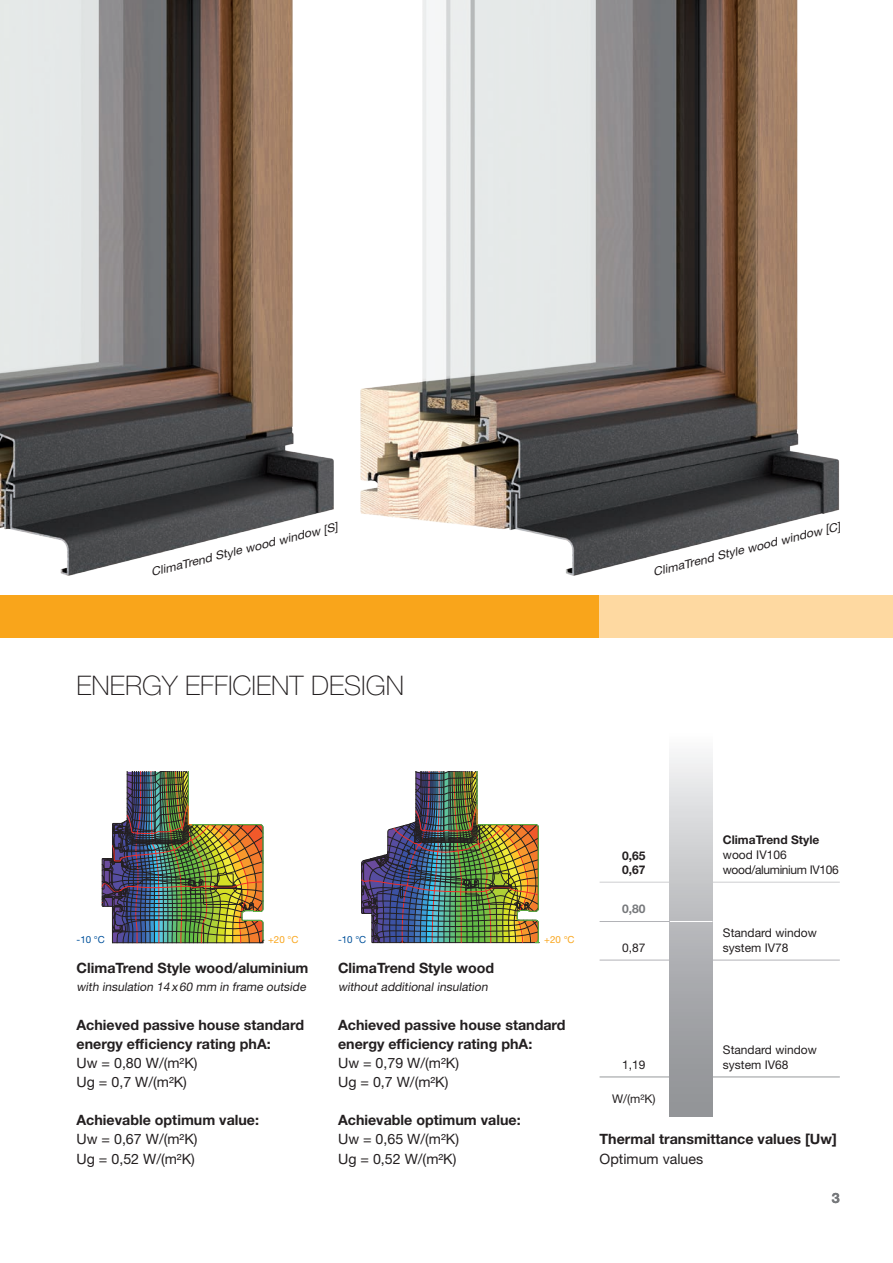
<style>
.page{position:relative;width:893px;height:1263px;background:#fff}
.page>*{position:absolute;margin:0;border:0;box-sizing:border-box;transform-origin:0 0}
.t1{font:100 27px "Helvetica Neue LT Pro";color:#231f20}
.t2{font:700 14.25px/19.2px "Helvetica Neue LT Pro";color:#231f20}
.t3{font:14.25px/19.2px "Helvetica Neue LT Pro";color:#231f20}
.t4{font:700 14.25px "Helvetica Neue LT Pro";color:#76787b}
.t5{font:12px/15px "Helvetica Neue LT Pro";color:#231f20}
.t6{font:italic 12px "Helvetica Neue LT Pro";color:#231f20}
.t7{font:12px/15px "Helvetica Neue LT Pro";letter-spacing:-.03em;color:#231f20}
.t8{font:700 12px/14.4px "Helvetica Neue LT Pro";color:#231f20}
.t9{font:700 12px "Helvetica Neue LT Pro";color:#76787b}
.t10{font:italic 11.7px "Helvetica Neue LT Pro";color:#231f20;scale:1.06 1}
.t11{font:9.75px "Helvetica Neue LT Pro";color:#01519b}
.t12{font:9.75px "Helvetica Neue LT Pro";color:#f9a51b}
</style>
<div class="page">
<div style="left:0;top:595px;width:600px;height:43px;background:#f9a51b"></div>
<div style="left:600px;top:595px;width:293px;height:43px;background:#fed9a1"></div>
<img style="left:0;top:0;width:334px;height:576px">
<img style="left:360px;top:0;width:480px;height:576px">
<hr style="left:600px;top:921px;width:112px;height:1px;background:#b2b3b7">
<img style="left:102px;top:772px;width:162px;height:171px">
<img style="left:361px;top:772px;width:178px;height:171px">
<hr style="left:600px;top:882px;width:240px;height:1px;background:#cdced0">
<hr style="left:600px;top:960px;width:240px;height:1px;background:#b2b3b7">
<hr style="left:600px;top:1076px;width:240px;height:1px;background:#97999c">
<div style="left:670px;top:733px;width:42px;height:383px;background:linear-gradient(to bottom,#f3f4f5,#87898d)"></div>
<hr style="left:670px;top:921px;width:42px;height:1px;background:#fff">
<p class="t10" style="left:150px;top:565px;width:182px;rotate:-14deg">ClimaTrend Style wood window [S]</p>
<p class="t10" style="left:651px;top:565px;width:183px;rotate:-14deg">ClimaTrend Style wood window [C]</p>
<h1 class="t1" style="left:77px;top:670px;width:329px">ENERGY EFFICIENT DESIGN</h1>
<p class="t11" style="left:77px;top:934px;width:30px">-10 °C</p>
<p class="t12" style="left:268px;top:934px;width:32px">+20 °C</p>
<p class="t11" style="left:338px;top:934px;width:30px">-10 °C</p>
<p class="t12" style="left:544px;top:934px;width:32px">+20 °C</p>
<p class="t8" style="left:622px;top:848px;width:25px">0,65<br>0,67</p>
<p class="t9" style="left:622px;top:901px;width:25px">0,80</p>
<p class="t5" style="left:622px;top:940px;width:25px">0,87</p>
<p class="t8" style="left:723px;top:832px;width:98px">ClimaTrend Style</p>
<p class="t7" style="left:723px;top:847px;width:117px">wood IV106 wood/aluminium IV106</p>
<p class="t5" style="left:723px;top:925px;width:95px">Standard window system IV78</p>
<p class="t2" style="left:77px;top:958px;width:233px">ClimaTrend Style wood/aluminium</p>
<p class="t6" style="left:77px;top:980px;width:233px">with insulation 14x60 mm in frame outside</p>
<p class="t2" style="left:77px;top:1014px;width:229px">Achieved passive house standard energy efficiency rating phA:</p>
<p class="t3" style="left:77px;top:1053px;width:122px">Uw = 0,80 W/(m²K)<br>Ug = 0,7 W/(m²K)</p>
<p class="t2" style="left:77px;top:1110px;width:184px">Achievable optimum value:</p>
<p class="t3" style="left:77px;top:1129px;width:122px">Uw = 0,67 W/(m²K)<br>Ug = 0,52 W/(m²K)</p>
<p class="t2" style="left:600px;top:1129px;width:239px">Thermal transmittance values [Uw]</p>
<p class="t2" style="left:338px;top:958px;width:158px">ClimaTrend Style wood</p>
<p class="t6" style="left:338px;top:980px;width:154px">without additional insulation</p>
<p class="t2" style="left:338px;top:1014px;width:229px">Achieved passive house standard energy efficiency rating phA:</p>
<p class="t3" style="left:338px;top:1053px;width:122px">Uw = 0,79 W/(m²K)<br>Ug = 0,7 W/(m²K)</p>
<p class="t2" style="left:338px;top:1110px;width:184px">Achievable optimum value:</p>
<p class="t3" style="left:338px;top:1129px;width:122px">Uw = 0,65 W/(m²K)<br>Ug = 0,52 W/(m²K)</p>
<p class="t5" style="left:723px;top:1042px;width:95px">Standard window system IV68</p>
<p class="t5" style="left:622px;top:1057px;width:25px">1,19</p>
<p class="t5" style="left:612px;top:1090px;width:45px">W/(m²K)</p>
<p class="t3" style="left:600px;top:1149px;width:105px">Optimum values</p>
<p class="t4" style="left:832px;top:1189px;width:9px">3</p>
</div>
